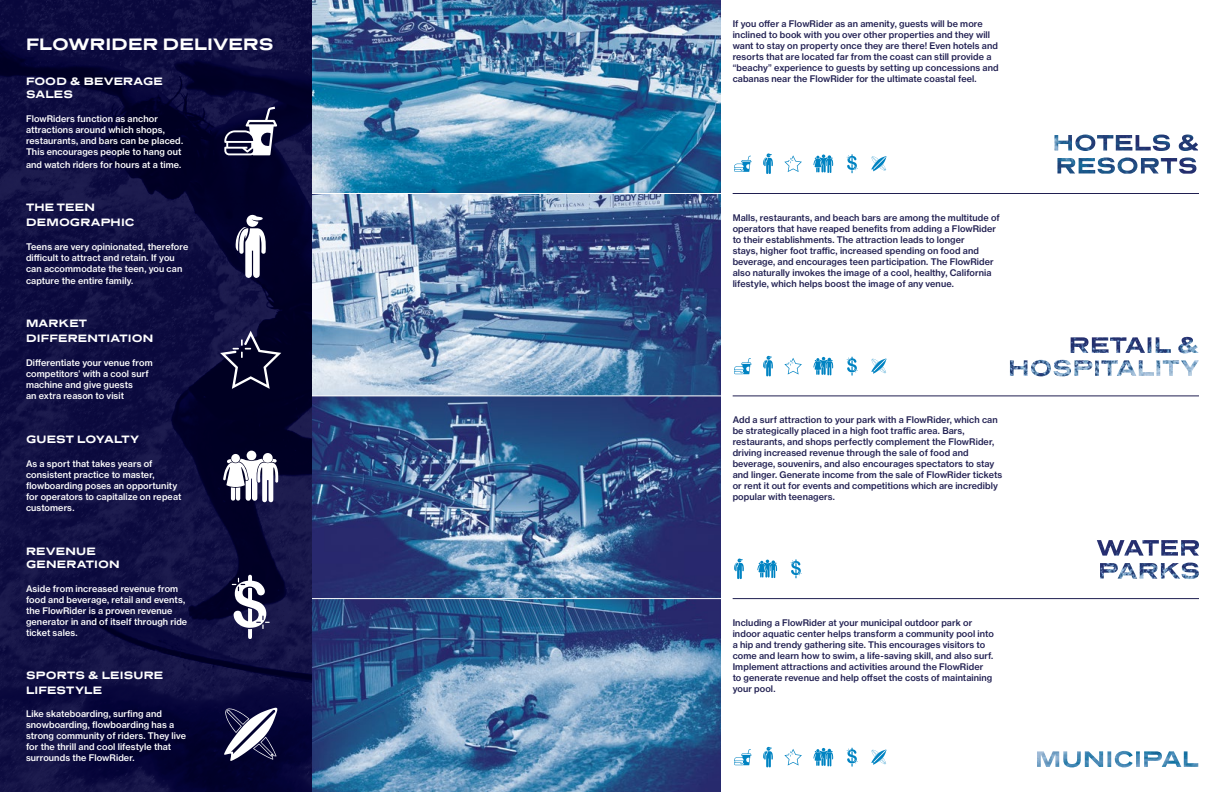
<style>
.page{position:relative;width:1224px;height:792px;background:#fff}
.page>*{position:absolute;margin:0;border:0;box-sizing:border-box;transform-origin:0 0}
.t1{font:700 17px "Presicav Rg";letter-spacing:.01em;color:#fff}
.t2{font:700 11px/14.4px "Presicav Rg";letter-spacing:.02em;color:#fff}
.t3{font:9px/11px "N Haas Grotesk TX Pro 65 Md";letter-spacing:.01em;color:#201f51}
.t4{font:9px/11px "N Haas Grotesk TX Pro 65 Md";letter-spacing:.01em;color:#fff}
</style>
<div class="page">
<img style="left:312px;top:0;width:409px;height:792px">
<svg style="left:813px;top:154px;width:20px;height:19px"></svg>
<svg style="left:847px;top:154px;width:11px;height:19px"></svg>
<svg style="left:784px;top:155px;width:18px;height:17px"></svg>
<svg style="left:871px;top:156px;width:15px;height:15px"></svg>
<svg style="left:763px;top:153px;width:10px;height:21px"></svg>
<svg style="left:734px;top:156px;width:18px;height:16px"></svg>
<svg style="left:813px;top:357px;width:20px;height:18px"></svg>
<svg style="left:847px;top:357px;width:11px;height:19px"></svg>
<svg style="left:784px;top:358px;width:18px;height:17px"></svg>
<svg style="left:871px;top:359px;width:15px;height:15px"></svg>
<svg style="left:763px;top:356px;width:10px;height:20px"></svg>
<svg style="left:734px;top:358px;width:18px;height:16px"></svg>
<svg style="left:757px;top:560px;width:20px;height:18px"></svg>
<svg style="left:791px;top:559px;width:11px;height:19px"></svg>
<svg style="left:734px;top:559px;width:10px;height:20px"></svg>
<svg style="left:813px;top:748px;width:20px;height:18px"></svg>
<svg style="left:847px;top:748px;width:11px;height:19px"></svg>
<svg style="left:784px;top:749px;width:18px;height:17px"></svg>
<svg style="left:871px;top:750px;width:15px;height:15px"></svg>
<svg style="left:763px;top:747px;width:10px;height:20px"></svg>
<svg style="left:734px;top:749px;width:18px;height:16px"></svg>
<hr style="left:733px;top:193px;width:466px;height:1px;background:#201f51">
<hr style="left:733px;top:395px;width:466px;height:1px;background:#201f51">
<hr style="left:733px;top:598px;width:466px;height:1px;background:#201f51">
<hr style="left:312px;top:598px;width:411px;height:1px;background:#fff">
<hr style="left:312px;top:395px;width:416px;height:1px;background:#fff">
<hr style="left:312px;top:193px;width:413px;height:1px;background:#fff">
<img style="left:1097px;top:540px;width:102px;height:39px">
<img style="left:1010px;top:337px;width:189px;height:39px">
<img style="left:1037px;top:751px;width:161px;height:16px">
<img style="left:1054px;top:135px;width:144px;height:39px">
<svg style="left:0;top:0;width:312px;height:792px;background:#0d0c3c"></svg>
<svg style="left:223px;top:451px;width:55px;height:51px"></svg>
<svg style="left:232px;top:575px;width:38px;height:64px"></svg>
<svg style="left:220px;top:331px;width:61px;height:58px;background:#252546"></svg>
<svg style="left:224px;top:107px;width:53px;height:48px"></svg>
<svg style="left:224px;top:708px;width:53px;height:53px"></svg>
<svg style="left:235px;top:215px;width:31px;height:63px"></svg>
<h1 class="t1" style="left:26px;top:34px;width:249px">FLOWRIDER DELIVERS</h1>
<p class="t2" style="left:26px;top:74px;width:138px;line-height:13.2px">FOOD &amp; BEVERAGE<br>SALES</p>
<p class="t4" style="left:26px;top:113px;width:159px">FlowRiders function as anchor attractions around which shops, restaurants, and bars can be placed.<br>This encourages people to hang out</p>
<p class="t4" style="left:26px;top:159px;width:157px">and watch riders for hours at a time.</p>
<p class="t2" style="left:26px;top:200px;width:110px">THE TEEN<br>DEMOGRAPHIC</p>
<p class="t4" style="left:26px;top:241px;width:164px">Teens are very opinionated, therefore difficult to attract and retain. If you can accommodate the teen, you can</p>
<p class="t4" style="left:26px;top:275px;width:109px">capture the entire family.</p>
<p class="t2" style="left:26px;top:316px;width:129px">MARKET<br>DIFFERENTIATION</p>
<p class="t4" style="left:26px;top:357px;width:128px">Differentiate your venue from competitors’ with a cool surf machine and give guests<br>an extra reason to visit</p>
<p class="t2" style="left:26px;top:432px;width:115px">GUEST LOYALTY</p>
<p class="t4" style="left:26px;top:459px;width:157px">As a sport that takes years of consistent practice to master, flowboarding poses an opportunity for operators to capitalize on repeat customers.</p>
<p class="t2" style="left:26px;top:544px;width:95px;line-height:13.2px">REVENUE<br>GENERATION</p>
<p class="t4" style="left:26px;top:583px;width:163px">Aside from increased revenue from food and beverage, retail and events, the FlowRider is a proven revenue generator in and of itself through ride ticket sales.</p>
<p class="t2" style="left:26px;top:668px;width:139px">SPORTS &amp; LEISURE<br>LIFESTYLE</p>
<p class="t4" style="left:26px;top:708px;width:162px">Like skateboarding, surfing and snowboarding, flowboarding has a strong community of riders. They live for the thrill and cool lifestyle that surrounds the FlowRider.</p>
<p class="t3" style="left:733px;top:18px;width:267px">If you offer a FlowRider as an amenity, guests will be more inclined to book with you over other properties and they will want to stay on property once they are there! Even hotels and resorts that are located far from the coast can still provide a “beachy” experience to guests by setting up concessions and cabanas near the FlowRider for the ultimate coastal feel.</p>
<p class="t3" style="left:733px;top:212px;width:269px">Malls, restaurants, and beach bars are among the multitude of operators that have reaped benefits from adding a FlowRider to their establishments. The attraction leads to longer<br>stays, higher foot traffic, increased spending on food and beverage, and encourages teen participation. The FlowRider also naturally invokes the image of a cool, healthy, California lifestyle, which helps boost the image of any venue.</p>
<p class="t3" style="left:733px;top:415px;width:271px">Add a surf attraction to your park with a FlowRider, which can be strategically placed in a high foot traffic area. Bars, restaurants, and shops perfectly complement the FlowRider, driving increased revenue through the sale of food and beverage, souvenirs, and also encourages spectators to stay and linger. Generate income from the sale of FlowRider tickets or rent it out for events and competitions which are incredibly popular with teenagers.</p>
<p class="t3" style="left:733px;top:617px;width:263px">Including a FlowRider at your municipal outdoor park or indoor aquatic center helps transform a community pool into a hip and trendy gathering site. This encourages visitors to come and learn how to swim, a life-saving skill, and also surf.<br>Implement attractions and activities around the FlowRider to generate revenue and help offset the costs of maintaining your pool.</p>
</div>
